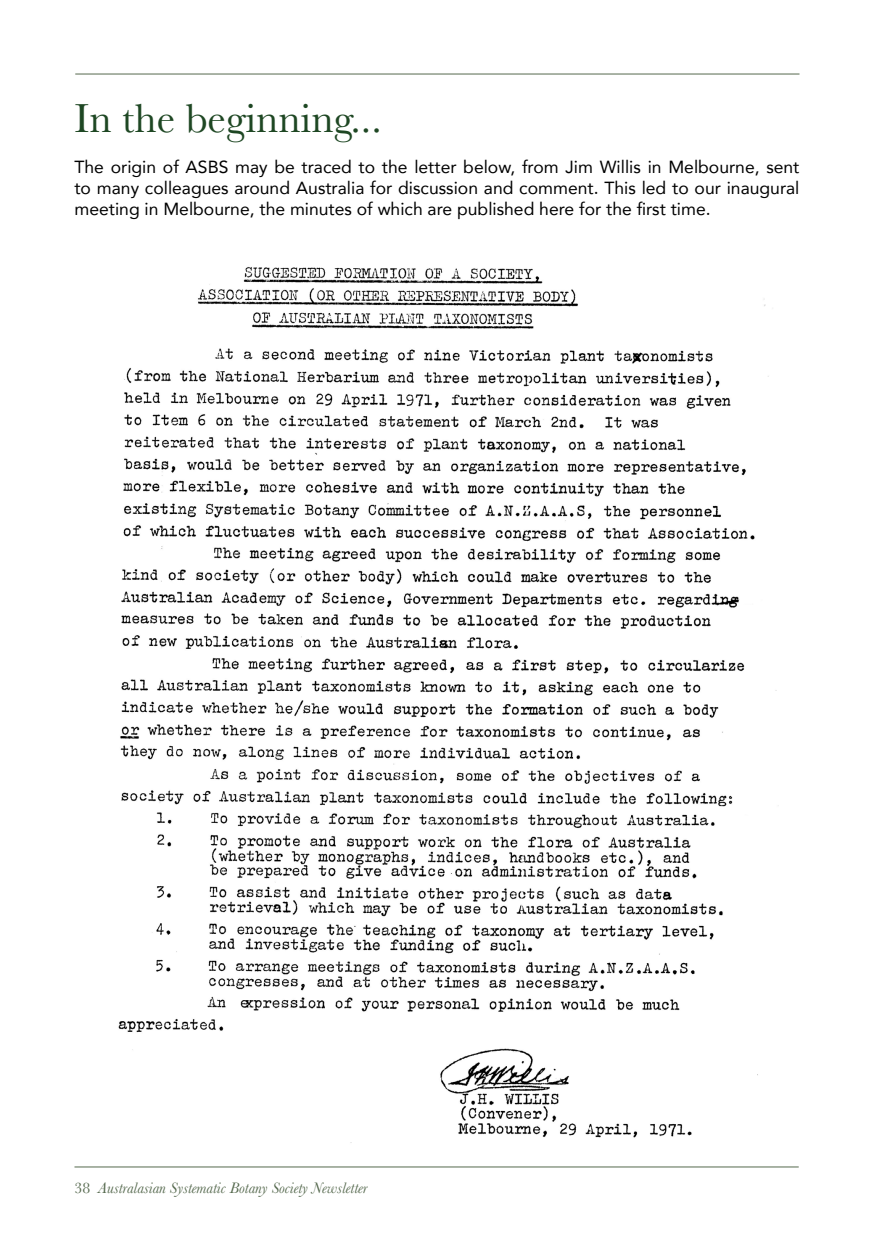
<style>
.page{position:relative;width:874px;height:1241px;background:#fff}
.page>*{position:absolute;margin:0;border:0;box-sizing:border-box;transform-origin:0 0}
.t1{font:42px "Baskerville";color:#1e4723}
.t2{font:17.5px/21px "Avenir";color:#000;text-align:justify}
.t3{font:italic 15.75px "Baskerville";color:#55694e}
.s1{font-style:normal}
</style>
<div class="page">
<hr style="left:74px;top:1166px;width:724px;height:1px;background:#55694e">
<hr style="left:75px;top:74px;width:724px;height:1px;background:#55694e">
<img style="left:118px;top:267px;width:659px;height:876px">
<h1 class="t1" style="left:74px;top:92px;width:309px">In the beginning...</h1>
<p class="t2" style="left:74px;top:156px;width:726px">The origin of ASBS may be traced to the letter below, from Jim Willis in Melbourne, sent to many colleagues around Australia for discussion and comment. This led to our inaugural meeting in Melbourne, the minutes of which are published here for the first time.</p>
<p class="t3" style="left:74px;top:1176px;width:294px"><span class="s1">38</span> Australasian Systematic Botany Society Newsletter</p>
</div>
